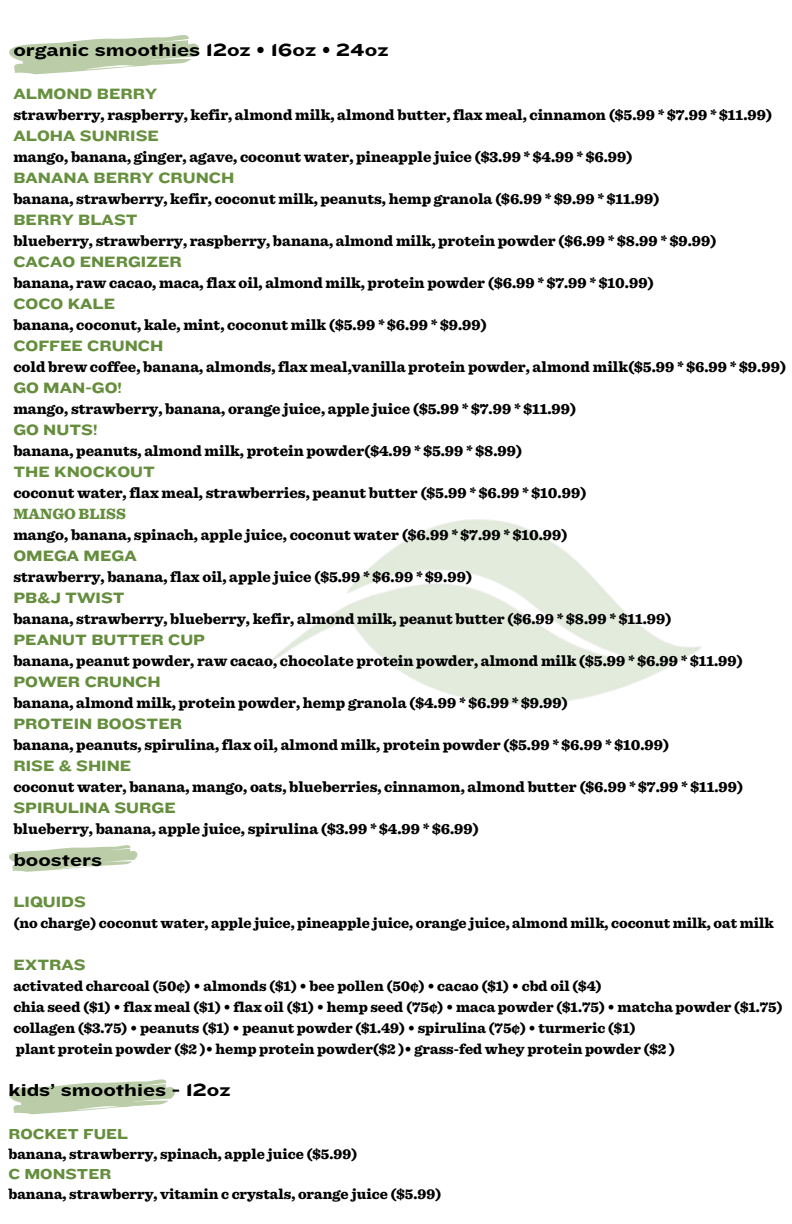
<style>
.page{position:relative;width:792px;height:1224px;background:#fff}
.page>*{position:absolute;margin:0;border:0;box-sizing:border-box;transform-origin:0 0}
.t1{font:18.1px "Knockout 54 Sumo";color:#000}
.t2{font:18px "Knockout 54 Sumo";color:#000}
.t3{font:900 15.5px "Sentinel";color:#000}
.t4{font:15.5px "Knockout 53 Heviweight";color:#648d3c}
.t5{font:15.5px "Knockout 53 Heviweight";color:#66903e}
.t6{font:900 15.5px "Sentinel";color:#648d3c}
.t7{font:900 15px "Sentinel";color:#000}
.t8{font:15px "Knockout 53 Heviweight";color:#648d3c}
</style>
<div class="page">
<svg style="left:9px;top:35px;width:190px;height:39px"></svg>
<img style="left:269px;top:519px;width:433px;height:186px">
<svg style="left:9px;top:845px;width:129px;height:27px"></svg>
<svg style="left:9px;top:1079px;width:167px;height:35px"></svg>
<p class="t1" style="left:13px;top:39px;width:377px">organic smoothies 12oz • 16oz • 24oz</p>
<p class="t5" style="left:13px;top:84px;width:145px">ALMOND BERRY</p>
<p class="t3" style="left:13px;top:105px;width:761px">strawberry, raspberry, kefir, almond milk, almond butter, flax meal, cinnamon ($5.99 * $7.99 * $11.99)</p>
<p class="t5" style="left:13px;top:126px;width:147px">ALOHA SUNRISE</p>
<p class="t3" style="left:13px;top:147px;width:621px">mango, banana, ginger, agave, coconut water, pineapple juice ($3.99 * $4.99 * $6.99)</p>
<p class="t5" style="left:13px;top:168px;width:223px">BANANA BERRY CRUNCH</p>
<p class="t3" style="left:13px;top:189px;width:648px">banana, strawberry, kefir, coconut milk, peanuts, hemp granola ($6.99 * $9.99 * $11.99)</p>
<p class="t5" style="left:13px;top:210px;width:126px">BERRY BLAST</p>
<p class="t3" style="left:13px;top:231px;width:705px">blueberry, strawberry, raspberry, banana, almond milk, protein powder ($6.99 * $8.99 * $9.99)</p>
<p class="t4" style="left:13px;top:252px;width:170px">CACAO ENERGIZER</p>
<p class="t3" style="left:13px;top:273px;width:642px">banana, raw cacao, maca, flax oil, almond milk, protein powder ($6.99 * $7.99 * $10.99)</p>
<p class="t4" style="left:13px;top:294px;width:103px">COCO KALE</p>
<p class="t3" style="left:13px;top:315px;width:475px">banana, coconut, kale, mint, coconut milk ($5.99 * $6.99 * $9.99)</p>
<p class="t4" style="left:13px;top:336px;width:152px">COFFEE CRUNCH</p>
<p class="t3" style="left:13px;top:357px;width:774px">cold brew coffee, banana, almonds, flax meal,vanilla protein powder, almond milk($5.99 * $6.99 * $9.99)</p>
<p class="t4" style="left:13px;top:378px;width:110px">GO MAN-GO!</p>
<p class="t3" style="left:13px;top:399px;width:565px">mango, strawberry, banana, orange juice, apple juice ($5.99 * $7.99 * $11.99)</p>
<p class="t4" style="left:13px;top:420px;width:86px">GO NUTS!</p>
<p class="t3" style="left:13px;top:441px;width:511px">banana, peanuts, almond milk, protein powder($4.99 * $5.99 * $8.99)</p>
<p class="t5" style="left:13px;top:462px;width:143px">THE KNOCKOUT</p>
<p class="t3" style="left:13px;top:483px;width:575px">coconut water, flax meal, strawberries, peanut butter ($5.99 * $6.99 * $10.99)</p>
<p class="t6" style="left:13px;top:504px;width:114px">MANGO BLISS</p>
<p class="t3" style="left:13px;top:525px;width:556px">mango, banana, spinach, apple juice, coconut water ($6.99 * $7.99 * $10.99)</p>
<p class="t4" style="left:13px;top:546px;width:125px">OMEGA MEGA</p>
<p class="t3" style="left:13px;top:567px;width:460px">strawberry, banana, flax oil, apple juice ($5.99 * $6.99 * $9.99)</p>
<p class="t4" style="left:13px;top:588px;width:113px">PB&amp;J TWIST</p>
<p class="t3" style="left:13px;top:609px;width:660px">banana, strawberry, blueberry, kefir, almond milk, peanut butter ($6.99 * $8.99 * $11.99)</p>
<p class="t4" style="left:13px;top:630px;width:193px">PEANUT BUTTER CUP</p>
<p class="t3" style="left:13px;top:651px;width:731px">banana, peanut powder, raw cacao, chocolate protein powder, almond milk ($5.99 * $6.99 * $11.99)</p>
<p class="t4" style="left:13px;top:672px;width:149px">POWER CRUNCH</p>
<p class="t3" style="left:13px;top:693px;width:556px">banana, almond milk, protein powder, hemp granola ($4.99 * $6.99 * $9.99)</p>
<p class="t4" style="left:13px;top:714px;width:170px">PROTEIN BOOSTER</p>
<p class="t3" style="left:13px;top:735px;width:658px">banana, peanuts, spirulina, flax oil, almond milk, protein powder ($5.99 * $6.99 * $10.99)</p>
<p class="t5" style="left:13px;top:756px;width:120px">RISE &amp; SHINE</p>
<p class="t3" style="left:13px;top:777px;width:732px">coconut water, banana, mango, oats, blueberries, cinnamon, almond butter ($6.99 * $7.99 * $11.99)</p>
<p class="t4" style="left:13px;top:798px;width:164px">SPIRULINA SURGE</p>
<p class="t3" style="left:13px;top:819px;width:467px">blueberry, banana, apple juice, spirulina ($3.99 * $4.99 * $6.99)</p>
<p class="t2" style="left:13px;top:849px;width:90px">boosters</p>
<p class="t5" style="left:13px;top:892px;width:74px">LIQUIDS</p>
<p class="t7" style="left:13px;top:914px;width:762px">(no charge) coconut water, apple juice, pineapple juice, orange juice, almond milk, coconut milk, oat milk</p>
<p class="t4" style="left:13px;top:955px;width:74px">EXTRAS</p>
<p class="t7" style="left:13px;top:977px;width:590px">activated charcoal (50¢) • almonds ($1) • bee pollen (50¢) • cacao ($1) • cbd oil ($4)</p>
<p class="t7" style="left:13px;top:998px;width:771px">chia seed ($1) • flax meal ($1) • flax oil ($1) • hemp seed (75¢) • maca powder ($1.75) • matcha powder ($1.75)</p>
<p class="t7" style="left:13px;top:1019px;width:624px">collagen ($3.75) • peanuts ($1) • peanut powder ($1.49) • spirulina (75¢) • turmeric ($1)</p>
<p class="t7" style="left:16px;top:1040px;width:661px">plant protein powder ($2 )• hemp protein powder($2 )• grass-fed whey protein powder ($2 )</p>
<p class="t1" style="left:8px;top:1079px;width:224px">kids’ smoothies - 12oz</p>
<p class="t8" style="left:8px;top:1124px;width:121px">ROCKET FUEL</p>
<p class="t7" style="left:8px;top:1145px;width:351px">banana, strawberry, spinach, apple juice ($5.99)</p>
<p class="t8" style="left:8px;top:1165px;width:104px">C MONSTER</p>
<p class="t7" style="left:8px;top:1185px;width:434px">banana, strawberry, vitamin c crystals, orange juice ($5.99)</p>
</div>
